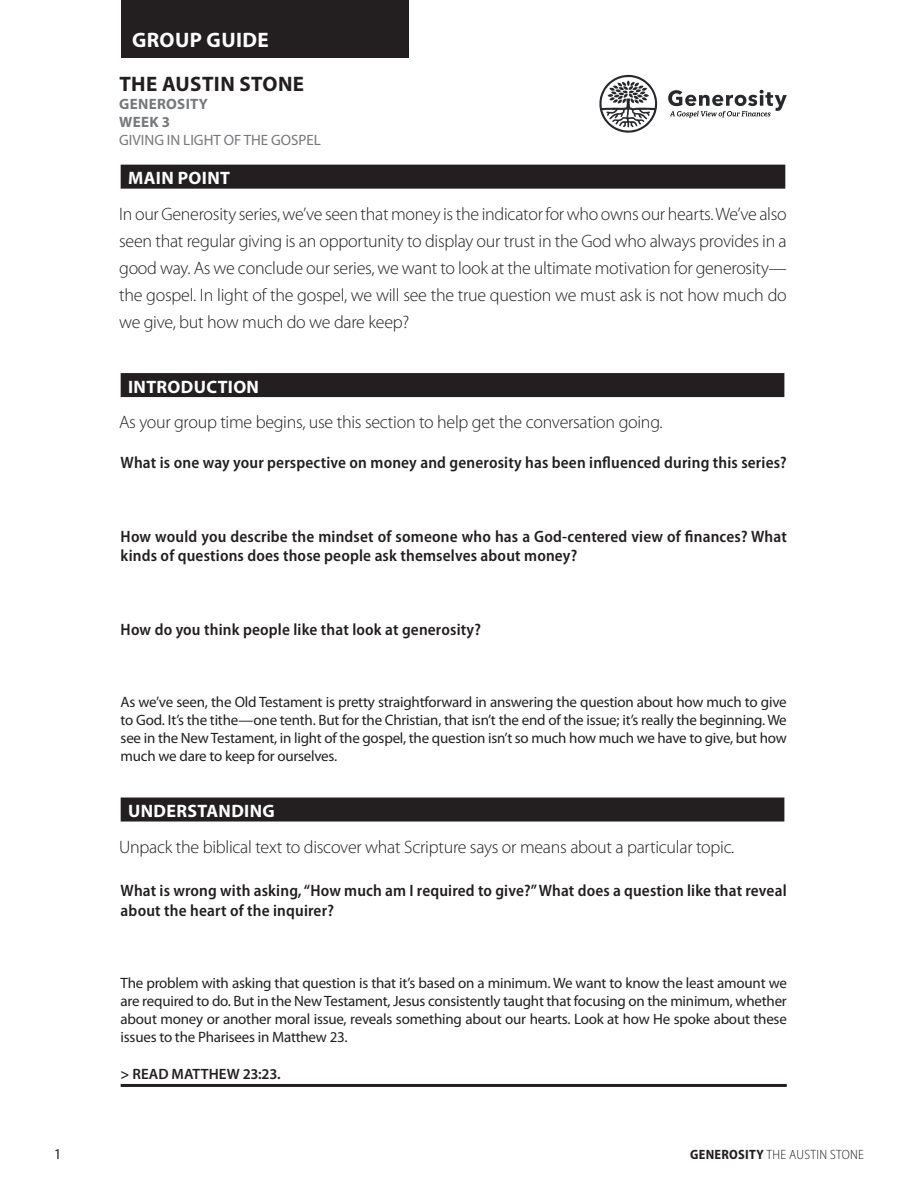
<style>
.page{position:relative;width:918px;height:1188px;background:#fff}
.page>*{position:absolute;margin:0;border:0;box-sizing:border-box;transform-origin:0 0}
.t1{font:700 21px "Myriad Pro";letter-spacing:.02em;color:#231f20}
.t2{font:700 21px "Myriad Pro";letter-spacing:.02em;color:#fff}
.t3{font:300 18px/27px "Myriad Pro";letter-spacing:-.015em;color:#231f20;text-align:justify}
.t4{font:700 18px "Myriad Pro";letter-spacing:.02em;color:#fff}
.t5{font:600 semi-condensed 16.5px/19.8px "Myriad Pro";letter-spacing:.01em;color:#231f20}
.t6{font:15px/18px "Myriad Pro";letter-spacing:-.015em;color:#231f20;text-align:justify}
.t7{font:15px "Myriad Pro";color:#76787b}
.t8{font:600 15px "Myriad Pro";letter-spacing:.005em;color:#231f20}
.t9{font:700 15px/18px "Myriad Pro";letter-spacing:.02em;color:#76787b}
.t10{font:semi-condensed 15px "Myriad Pro";color:#231f20}
.t11{font:300 semi-condensed 13.5px "Myriad Pro";letter-spacing:.02em;color:#231f20}
.s1{font-weight:700}
</style>
<div class="page">
<div style="left:121px;top:165px;width:664px;height:24px;background:#231f20"></div>
<div style="left:121px;top:373px;width:663px;height:24px;background:#231f20"></div>
<div style="left:121px;top:798px;width:663px;height:24px;background:#231f20"></div>
<hr style="left:121px;top:1084px;width:666px;height:3px;background:#231f20">
<div style="left:121px;top:0;width:288px;height:57px;background:#231f20"></div>
<svg style="left:599px;top:75px;width:58px;height:58px"></svg>
<svg style="left:668px;top:90px;width:119px;height:28px"></svg>
<h1 class="t2" style="left:132px;top:28px;width:138px">GROUP GUIDE</h1>
<h1 class="t1" style="left:119px;top:72px;width:186px">THE AUSTIN STONE</h1>
<p class="t9" style="left:119px;top:95px;width:90px">GENEROSITY<br>WEEK 3</p>
<p class="t7" style="left:119px;top:131px;width:203px">GIVING IN LIGHT OF THE GOSPEL</p>
<p class="t4" style="left:128px;top:168px;width:103px">MAIN POINT</p>
<p class="t3" style="left:119px;top:201px;width:669px">In our Generosity series, we’ve seen that money is the indicator for who owns our hearts. We’ve also seen that regular giving is an opportunity to display our trust in the God who always provides in a good way. As we conclude our series, we want to look at the ultimate motivation for generosity— the gospel. In light of the gospel, we will see the true question we must ask is not how much do we give, but how much do we dare keep?</p>
<p class="t4" style="left:128px;top:376px;width:132px">INTRODUCTION</p>
<p class="t3" style="left:119px;top:409px;width:545px">As your group time begins, use this section to help get the conversation going.</p>
<p class="t5" style="left:121px;top:453px;width:668px">What is one way your perspective on money and generosity has been influenced during this series?</p>
<p class="t5" style="left:121px;top:526px;width:668px">How would you describe the mindset of someone who has a God-centered view of finances? What kinds of questions does those people ask themselves about money?</p>
<p class="t5" style="left:121px;top:620px;width:362px">How do you think people like that look at generosity?</p>
<p class="t6" style="left:121px;top:693px;width:668px">As we’ve seen, the Old Testament is pretty straightforward in answering the question about how much to give to God. It’s the tithe—one tenth. But for the Christian, that isn’t the end of the issue; it’s really the beginning. We see in the New Testament, in light of the gospel, the question isn’t so much how much we have to give, but how much we dare to keep for ourselves.</p>
<p class="t4" style="left:128px;top:801px;width:148px">UNDERSTANDING</p>
<p class="t3" style="left:119px;top:833px;width:617px">Unpack the biblical text to discover what Scripture says or means about a particular topic.</p>
<p class="t5" style="left:121px;top:881px;width:668px">What is wrong with asking, “How much am I required to give?” What does a question like that reveal about the heart of the inquirer?</p>
<p class="t6" style="left:121px;top:974px;width:668px">The problem with asking that question is that it’s based on a minimum. We want to know the least amount we are required to do. But in the New Testament, Jesus consistently taught that focusing on the minimum, whether about money or another moral issue, reveals something about our hearts. Look at how He spoke about these issues to the Pharisees in Matthew 23.</p>
<p class="t8" style="left:121px;top:1066px;width:162px">&gt; READ MATTHEW 23:23.</p>
<p class="t10" style="left:54px;top:1146px;width:9px">1</p>
<p class="t11" style="left:690px;top:1147px;width:175px"><span class="s1">GENEROSITY</span> THE AUSTIN STONE</p>
</div>
